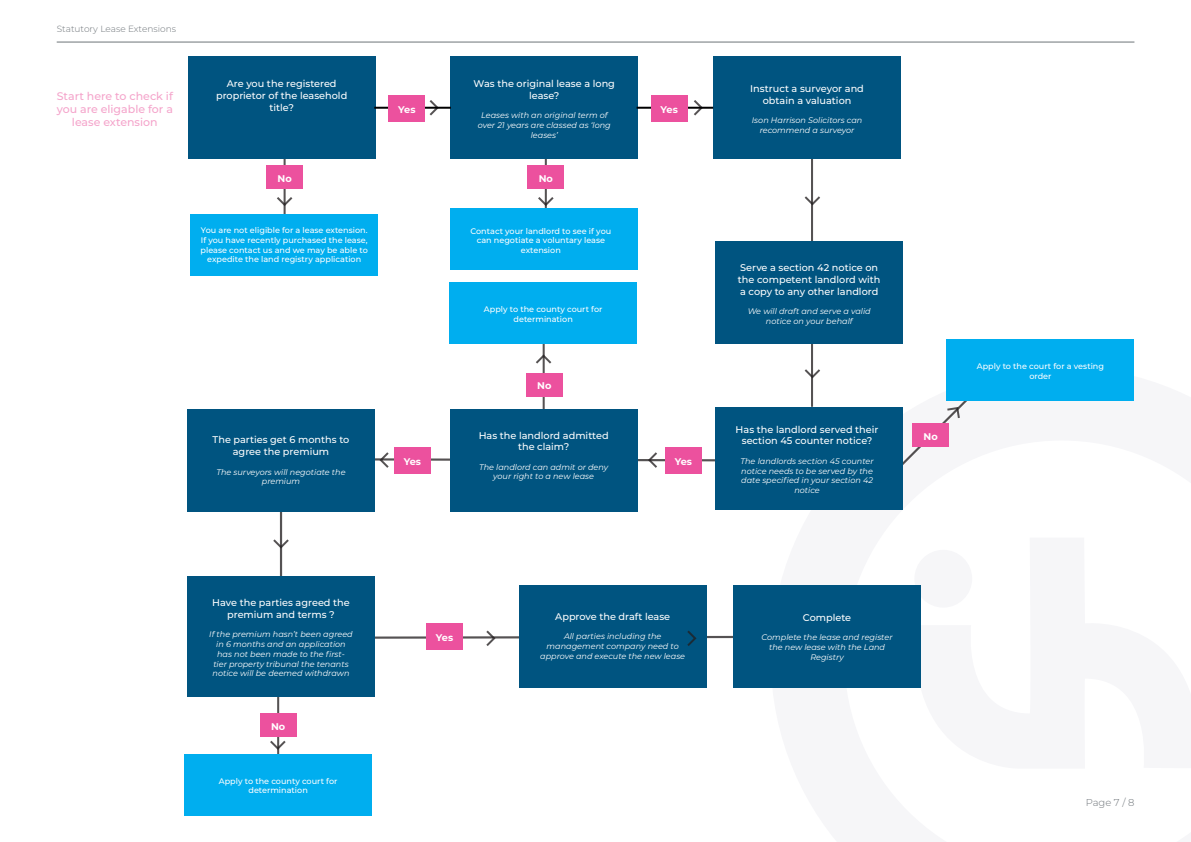
<style>
.page{position:relative;width:1191px;height:842px;background:#fff}
.page>*{position:absolute;margin:0;border:0;box-sizing:border-box;transform-origin:0 0}
.t1{font:500 11px/13.2px "Montserrat";color:#eb539c;text-align:center}
.t2{font:300 10px "Montserrat";color:#6e7479}
.t3{font:500 9.7px/11.7px "Montserrat";color:#fff;text-align:center}
.t4{font:700 9.7px "Montserrat";color:#fff}
.t5{font:300 9px "Montserrat";color:#6e7479}
.t6{font:italic 8.1px/9.7px "Montserrat";color:#fff;text-align:center}
.t7{font:500 8.1px/9.7px "Montserrat";color:#fff;text-align:center}
</style>
<div class="page">
<hr style="left:57px;top:42px;width:1077px;height:1px;background:#6e7479">
<hr style="left:277px;top:688px;width:2px;height:83px;background:#231f20">
<svg style="left:244px;top:159px;width:652px;height:481px"></svg>
<div style="left:188px;top:57px;width:188px;height:102px;background:#005480"></div>
<div style="left:946px;top:339px;width:188px;height:62px;background:#00aeef"></div>
<div style="left:449px;top:282px;width:188px;height:62px;background:#00aeef"></div>
<div style="left:184px;top:754px;width:188px;height:62px;background:#00aeef"></div>
<div style="left:450px;top:57px;width:188px;height:102px;background:#005480"></div>
<div style="left:835px;top:159px;width:46px;height:248px;background:#fff"></div>
<div style="left:715px;top:407px;width:188px;height:102px;background:#005480"></div>
<div style="left:450px;top:409px;width:187px;height:102px;background:#005480"></div>
<div style="left:187px;top:409px;width:188px;height:102px;background:#005480"></div>
<div style="left:519px;top:585px;width:187px;height:103px;background:#005480"></div>
<div style="left:733px;top:585px;width:188px;height:103px;background:#005480"></div>
<div style="left:187px;top:577px;width:188px;height:120px;background:#005480"></div>
<div style="left:665px;top:447px;width:37px;height:27px;background:#ec519e"></div>
<div style="left:394px;top:447px;width:37px;height:26px;background:#ec519e"></div>
<div style="left:426px;top:623px;width:37px;height:27px;background:#ec519e"></div>
<div style="left:526px;top:373px;width:37px;height:23px;background:#ec519e"></div>
<div style="left:260px;top:713px;width:36px;height:24px;background:#ec519e"></div>
<svg style="left:428px;top:100px;width:12px;height:16px"></svg>
<svg style="left:485px;top:629px;width:11px;height:17px"></svg>
<svg style="left:535px;top:353px;width:17px;height:12px"></svg>
<svg style="left:687px;top:630px;width:10px;height:16px"></svg>
<svg style="left:693px;top:100px;width:11px;height:16px"></svg>
<svg style="left:803px;top:195px;width:18px;height:12px"></svg>
<svg style="left:803px;top:368px;width:18px;height:11px"></svg>
<svg style="left:903px;top:401px;width:65px;height:65px"></svg>
<svg style="left:272px;top:538px;width:18px;height:12px"></svg>
<svg style="left:270px;top:740px;width:16px;height:11px"></svg>
<svg style="left:647px;top:451px;width:11px;height:18px"></svg>
<svg style="left:378px;top:451px;width:12px;height:18px"></svg>
<div style="left:450px;top:208px;width:188px;height:62px;background:#00aeef"></div>
<div style="left:190px;top:214px;width:188px;height:62px;background:#00aeef"></div>
<hr style="left:811px;top:154px;width:2px;height:253px;background:#231f20">
<div style="left:715px;top:242px;width:188px;height:102px;background:#005480"></div>
<div style="left:713px;top:57px;width:188px;height:102px;background:#005480"></div>
<hr style="left:374px;top:107px;width:77px;height:2px;background:#000001">
<hr style="left:636px;top:107px;width:77px;height:2px;background:#000001">
<div style="left:388px;top:95px;width:37px;height:26px;background:#ec519e"></div>
<div style="left:651px;top:95px;width:36px;height:26px;background:#ec519e"></div>
<p class="t5" style="left:57px;top:23px;width:121px">Statutory Lease Extensions</p>
<h1 class="t1" style="left:57px;top:89px;width:118px">Start here to check if you are eligable for a lease extension</h1>
<p class="t3" style="left:216px;top:78px;width:133px">Are you the registered proprietor of the leasehold title?</p>
<p class="t3" style="left:473px;top:78px;width:143px">Was the original lease a long lease?</p>
<p class="t6" style="left:478px;top:110px;width:134px">Leases with an original term of over 21 years are classed as ‘long leases’</p>
<p class="t4" style="left:398px;top:102px;width:19px">Yes</p>
<p class="t4" style="left:660px;top:102px;width:19px">Yes</p>
<p class="t4" style="left:277px;top:172px;width:16px">No</p>
<p class="t4" style="left:539px;top:172px;width:16px">No</p>
<p class="t7" style="left:201px;top:225px;width:169px">You are not eligible for a lease extension.<br>If you have recently purchased the lease, please contact us and we may be able to expedite the land registry application</p>
<p class="t3" style="left:213px;top:434px;width:138px">The parties get 6 months to agree the premium</p>
<p class="t6" style="left:216px;top:466px;width:131px">The surveyors will negotiate the premium</p>
<p class="t7" style="left:470px;top:225px;width:142px">Contact your landlord to see if you can negotiate a voluntary lease extension</p>
<p class="t7" style="left:484px;top:304px;width:120px">Apply to the county court for determination</p>
<p class="t4" style="left:537px;top:379px;width:16px">No</p>
<p class="t3" style="left:478px;top:429px;width:131px">Has the landlord admitted the claim?</p>
<p class="t6" style="left:479px;top:462px;width:131px">The landlord can admit or deny your right to a new lease</p>
<p class="t4" style="left:404px;top:454px;width:19px">Yes</p>
<p class="t4" style="left:674px;top:455px;width:19px">Yes</p>
<p class="t3" style="left:212px;top:597px;width:139px">Have the parties agreed the premium and terms ?</p>
<p class="t6" style="left:209px;top:629px;width:145px">If the premium hasn’t been agreed in 6 months and an application has not been made to the first-<br>tier property tribunal the tenants notice will be deemed withdrawn</p>
<p class="t4" style="left:271px;top:719px;width:16px">No</p>
<p class="t7" style="left:219px;top:776px;width:120px">Apply to the county court for determination</p>
<p class="t4" style="left:436px;top:631px;width:19px">Yes</p>
<p class="t3" style="left:555px;top:610px;width:116px">Approve the draft lease</p>
<p class="t6" style="left:540px;top:631px;width:146px">All parties including the management company need to approve and execute the new lease</p>
<p class="t3" style="left:750px;top:83px;width:115px">Instruct a surveyor and obtain a valuation</p>
<p class="t6" style="left:752px;top:115px;width:112px">Ison Harrison Solicitors can recommend a surveyor</p>
<p class="t3" style="left:738px;top:262px;width:144px;text-align:left">Serve a section 42 notice on the competent landlord with a copy to any other landlord</p>
<p class="t6" style="left:747px;top:306px;width:124px">We will draft and serve a valid notice on your behalf</p>
<p class="t3" style="left:735px;top:423px;width:144px">Has the landlord served their section 45 counter notice?</p>
<p class="t6" style="left:740px;top:456px;width:135px">The landlords section 45 counter notice needs to be served by the date specified in your section 42 notice</p>
<p class="t4" style="left:923px;top:430px;width:16px">No</p>
<p class="t7" style="left:976px;top:361px;width:129px">Apply to the court for a vesting order</p>
<p class="t3" style="left:803px;top:611px;width:50px">Complete</p>
<p class="t6" style="left:761px;top:632px;width:132px">Complete the lease and register</p>
<p class="t6" style="left:769px;top:642px;width:118px">the new lease with the Land</p>
<p class="t6" style="left:810px;top:652px;width:35px">Registry</p>
<p class="t2" style="left:1085px;top:796px;width:50px">Page 7 / 8</p>
</div>
